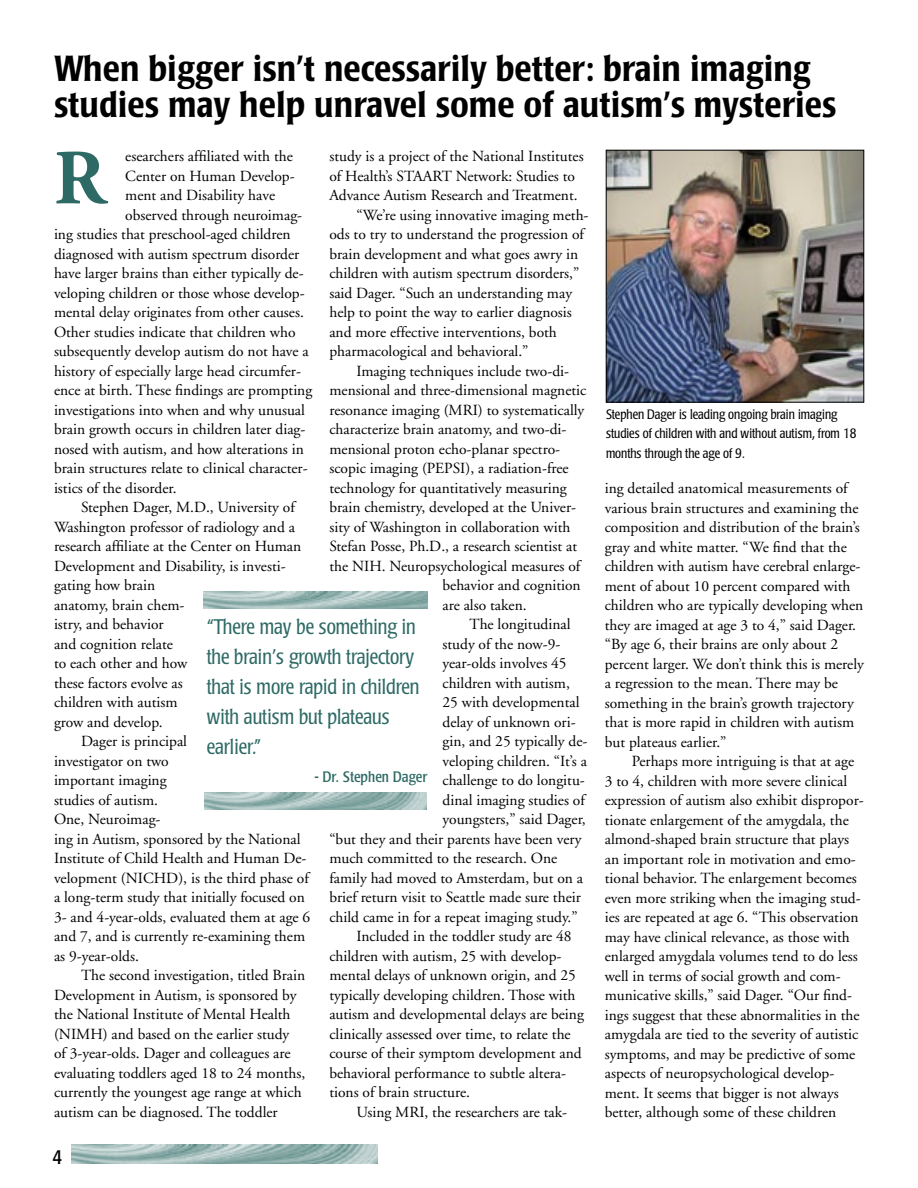
<style>
.page{position:relative;width:918px;height:1188px;background:#fff}
.page>*{position:absolute;margin:0;border:0;box-sizing:border-box;transform-origin:0 0}
.InitialCap{font:700 78px "Adobe Garamond";color:#2e6a65}
.Headline{font:500 condensed 36px/36px "Poppl Laudatio";color:#000}
.Pull_quote{font:300 condensed 21px/30px "Poppl Laudatio";color:#2e6a65}
.t1{font:condensed 19.5px "Poppl Laudatio";color:#000}
.Body_text{font:15.45px/19.5px "Adobe Garamond";color:#000}
.Body_left{font:15.45px "Adobe Garamond";color:#000}
.Pull_quote_source{font:condensed 15px "Poppl Laudatio";color:#2e6a65}
.Cut_Line{font:300 condensed 13.5px/19.5px "Poppl Laudatio";color:#000}
</style>
<div class="page">
<img style="left:72px;top:1144px;width:306px;height:20px">
<img style="left:204px;top:792px;width:222px;height:18px">
<img style="left:204px;top:591px;width:224px;height:18px">
<img style="left:608px;top:152px;width:254px;height:248px">
<div style="left:606px;top:150px;width:258px;height:252px;border:1px solid #000"></div>
<p class="Headline" style="left:54px;top:51px;width:784px">When bigger isn’t necessarily better: brain imaging studies may help unravel some of autism’s mysteries</p>
<p class="InitialCap" style="left:54px;top:136px;width:53px">R</p>
<p class="Body_text" style="left:329px;top:147px;width:256px">study is a project of the National Institutes of Health’s STAART Network: Studies to<br>Advance Autism Research and Treatment.</p>
<p class="Body_text" style="left:329px;top:206px;width:261px;text-indent:27px">“We’re using innovative imaging meth&shy;ods to try to understand the progression of brain development and what goes awry in children with autism spectrum disorders,” said Dager. “Such an understanding may help to point the way to earlier diagnosis and more effective interventions, both pharmacological and behavioral.”</p>
<p class="Body_text" style="left:356px;top:362px;width:214px">Imaging techniques include two-di-</p>
<p class="Body_text" style="left:329px;top:381px;width:258px">mensional and three-dimensional magnetic</p>
<p class="Body_text" style="left:329px;top:401px;width:257px">resonance imaging (MRI) to systematically</p>
<p class="Body_text" style="left:329px;top:420px;width:239px">characterize brain anatomy, and two-di-</p>
<p class="Body_text" style="left:329px;top:440px;width:232px">mensional proton echo-planar spectro-</p>
<p class="Body_text" style="left:329px;top:459px;width:241px">scopic imaging (PEPSI), a radiation-free</p>
<p class="Body_text" style="left:329px;top:479px;width:239px">technology for quantitatively measuring</p>
<p class="Body_text" style="left:329px;top:498px;width:248px">brain chemistry, developed at the Univer-</p>
<p class="Body_text" style="left:329px;top:518px;width:242px">sity of Washington in collaboration with</p>
<p class="Body_text" style="left:329px;top:537px;width:249px">Stefan Posse, Ph.D., a research scientist at</p>
<p class="Body_text" style="left:329px;top:557px;width:253px">the NIH. Neuropsychological measures of</p>
<p class="Body_text" style="left:442px;top:576px;width:140px">behavior and cognition</p>
<p class="Body_text" style="left:442px;top:596px;width:86px">are also taken.</p>
<p class="Body_text" style="left:470px;top:615px;width:103px">The longitudinal</p>
<p class="Body_text" style="left:442px;top:635px;width:119px">study of the now-9-</p>
<p class="Body_text" style="left:442px;top:654px;width:126px">year-olds involves 45</p>
<p class="Body_text" style="left:442px;top:674px;width:129px">children with autism,</p>
<p class="Body_text" style="left:442px;top:693px;width:139px">25 with developmental</p>
<p class="Body_text" style="left:442px;top:713px;width:135px">delay of unknown ori-</p>
<p class="Body_text" style="left:442px;top:732px;width:147px">gin, and 25 typically de-</p>
<p class="Body_text" style="left:442px;top:752px;width:146px">veloping children. “It’s a</p>
<p class="Body_text" style="left:442px;top:771px;width:144px">challenge to do longitu-</p>
<p class="Body_text" style="left:442px;top:791px;width:144px">dinal imaging studies of</p>
<p class="Body_text" style="left:442px;top:810px;width:145px">youngsters,” said Dager,</p>
<p class="Body_text" style="left:329px;top:830px;width:254px">“but they and their parents have been very</p>
<p class="Body_text" style="left:329px;top:849px;width:229px">much committed to the research. One</p>
<p class="Body_text" style="left:329px;top:869px;width:255px">family had moved to Amsterdam, but on a</p>
<p class="Body_text" style="left:329px;top:888px;width:253px">brief return visit to Seattle made sure their</p>
<p class="Body_text" style="left:329px;top:908px;width:250px">child came in for a repeat imaging study.”</p>
<p class="Body_text" style="left:329px;top:927px;width:256px;text-indent:27px">Included in the toddler study are 48 children with autism, 25 with develop&shy;mental delays of unknown origin, and 25 typically developing children. Those with autism and developmental delays are being clinically assessed over time, to relate the course of their symptom development and behavioral performance to subtle altera&shy;tions of brain structure.</p>
<p class="Body_text" style="left:356px;top:1103px;width:212px">Using MRI, the researchers are tak-</p>
<p class="Body_left" style="left:125px;top:148px;width:169px">esearchers affiliated with the</p>
<p class="Body_left" style="left:125px;top:168px;width:171px">Center on Human Develop-</p>
<p class="Body_left" style="left:125px;top:187px;width:151px">ment and Disability have</p>
<p class="Body_left" style="left:125px;top:207px;width:178px">observed through neuroimag-</p>
<p class="Body_left" style="left:54px;top:226px;width:238px">ing studies that preschool-aged children</p>
<p class="Body_left" style="left:54px;top:246px;width:247px">diagnosed with autism spectrum disorder</p>
<p class="Body_left" style="left:54px;top:265px;width:251px">have larger brains than either typically de-</p>
<p class="Body_left" style="left:54px;top:285px;width:252px">veloping children or those whose develop-</p>
<p class="Body_left" style="left:54px;top:304px;width:251px">mental delay originates from other causes.</p>
<p class="Body_left" style="left:54px;top:324px;width:243px">Other studies indicate that children who</p>
<p class="Body_left" style="left:54px;top:343px;width:256px">subsequently develop autism do not have a</p>
<p class="Body_left" style="left:54px;top:363px;width:248px">history of especially large head circumfer-</p>
<p class="Body_left" style="left:54px;top:382px;width:260px">ence at birth. These findings are prompting</p>
<p class="Body_left" style="left:54px;top:402px;width:253px">investigations into when and why unusual</p>
<p class="Body_left" style="left:54px;top:421px;width:253px">brain growth occurs in children later diag-</p>
<p class="Body_left" style="left:54px;top:441px;width:251px">nosed with autism, and how alterations in</p>
<p class="Body_left" style="left:54px;top:460px;width:255px">brain structures relate to clinical character-</p>
<p class="Body_left" style="left:54px;top:480px;width:124px">istics of the disorder.</p>
<p class="Body_text" style="left:54px;top:498px;width:249px;text-indent:27px">Stephen Dager, M.D., University of<br>Washington professor of radiology and a research affiliate at the Center on Human<br>Development and Disability, is investi&shy;gating how brain<br>anatomy, brain chem-<br>istry, and behavior<br>and cognition relate<br>to each other and how<br>these factors evolve as<br>children with autism<br>grow and develop.</p>
<p class="Body_text" style="left:54px;top:732px;width:258px;text-indent:27px">Dager is principal<br>investigator on two<br>important imaging<br>studies of autism.<br>One, Neuroimag-<br>ing in Autism, sponsored by the National<br>Institute of Child Health and Human De&shy;velopment (NICHD), is the third phase of a long-term study that initially focused on<br>3- and 4-year-olds, evaluated them at age 6 and 7, and is currently re-examining them as 9-year-olds.</p>
<p class="Body_text" style="left:54px;top:966px;width:253px;text-indent:27px">The second investigation, titled Brain Development in Autism, is sponsored by the National Institute of Mental Health (NIMH) and based on the earlier study<br>of 3-year-olds. Dager and colleagues are evaluating toddlers aged 18 to 24 months, currently the youngest age range at which autism can be diagnosed. The toddler</p>
<p class="Cut_Line" style="left:606px;top:404px;width:252px">Stephen Dager is leading ongoing brain imaging studies of children with and without autism, from 18 months through the age of 9.</p>
<p class="Body_text" style="left:605px;top:479px;width:261px">ing detailed anatomical measurements of various brain structures and examining the composition and distribution of the brain’s gray and white matter. “We find that the children with autism have cerebral enlarge&shy;ment of about 10 percent compared with children who are typically developing when they are imaged at age 3 to 4,” said Dager. “By age 6, their brains are only about 2 percent larger. We don’t think this is merely a regression to the mean. There may be something in the brain’s growth trajectory that is more rapid in children with autism but plateaus earlier.”</p>
<p class="Body_text" style="left:605px;top:752px;width:260px;text-indent:27px">Perhaps more intriguing is that at age 3 to 4, children with more severe clinical expression of autism also exhibit dispropor&shy;tionate enlargement of the amygdala, the almond-shaped brain structure that plays an important role in motivation and emo&shy;tional behavior. The enlargement becomes even more striking when the imaging stud&shy;ies are repeated at age 6. “This observation may have clinical relevance, as those with enlarged amygdala volumes tend to do less well in terms of social growth and com&shy;municative skills,” said Dager. “Our find&shy;ings suggest that these abnormalities in the amygdala are tied to the severity of autistic symptoms, and may be predictive of some aspects of neuropsychological develop&shy;ment. It seems that bigger is not always better, although some of these children</p>
<p class="Pull_quote" style="left:207px;top:612px;width:214px">“There may be something in the brain’s growth trajectory that is more rapid in children with autism but plateaus earlier.”</p>
<p class="Pull_quote_source" style="left:314px;top:769px;width:115px">- Dr. Stephen Dager</p>
<p class="t1" style="left:53px;top:1146px;width:11px">4</p>
</div>
